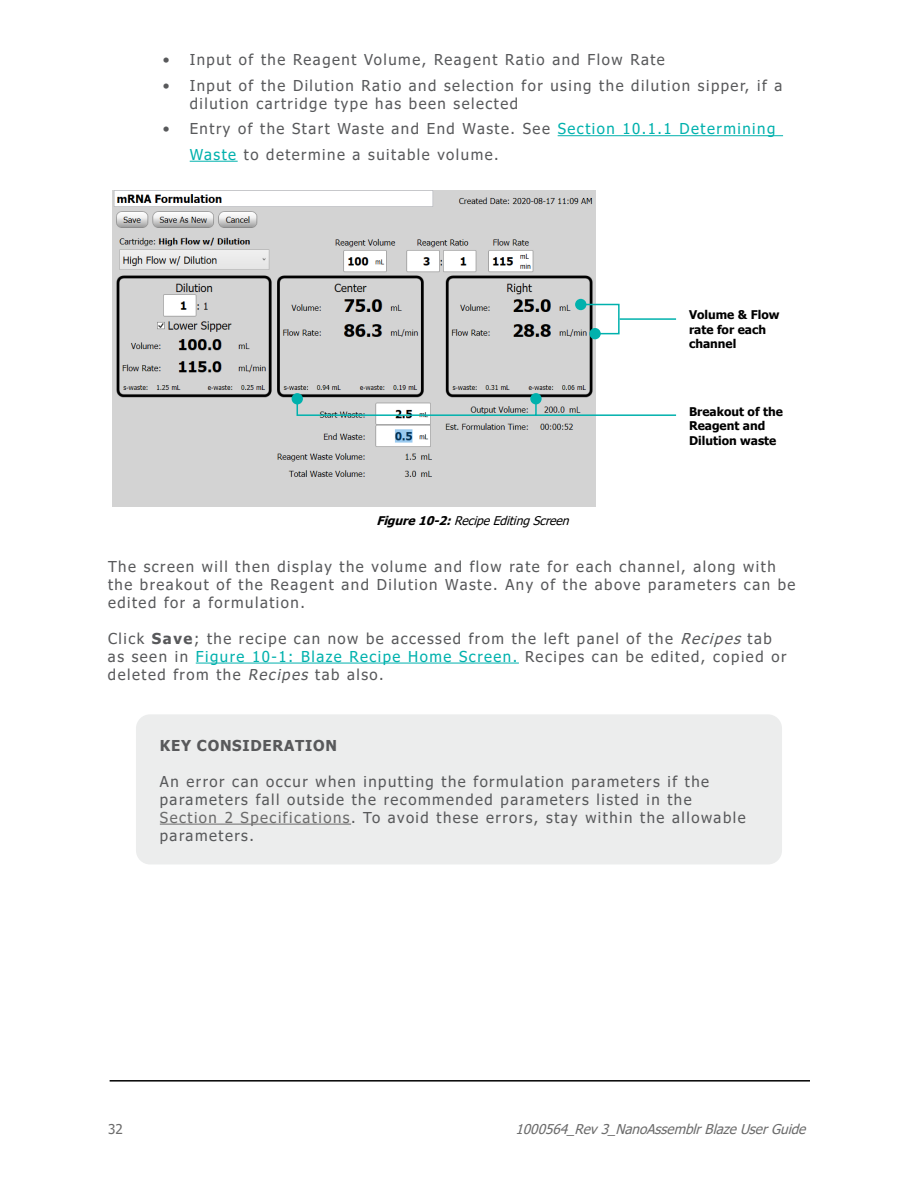
<style>
.page{position:relative;width:918px;height:1188px;background:#fff}
.page>*{position:absolute;margin:0;border:0;box-sizing:border-box;transform-origin:0 0}
.t1{font:15px/18px "Tahoma";letter-spacing:.1em;color:#58595b}
.t2{font:700 15px "Tahoma";letter-spacing:.05em;color:#58595b}
.t3{font:italic 13.5px "Tahoma";color:#6c6c6c}
.t4{font:13.5px "Tahoma";color:#6c6c6c}
.t5{font:700 12px/14.4px "Tahoma";color:#000}
.t6{font:italic 12px "Tahoma";color:#000}
.s1{color:#00b1ad}
.s2{font-weight:700}
.s3{font-style:italic}
.s4{color:#6c6c6c}
</style>
<div class="page">
<hr style="left:110px;top:1080px;width:700px;height:2px;background:#000">
<hr style="left:558px;top:135px;width:225px;height:1px;background:#00b1ad">
<hr style="left:190px;top:161px;width:48px;height:1px;background:#00b1ad">
<hr style="left:196px;top:663px;width:323px;height:1px;background:#00b1ad">
<div style="left:136px;top:714px;width:646px;height:150px;background:#eceded;border-radius:14px"></div>
<hr style="left:160px;top:824px;width:191px;height:1px;background:#6c6c6c">
<img style="left:112px;top:190px;width:483px;height:317px">
<div style="left:575px;top:299px;width:11px;height:11px;background:#00b1ad;border-radius:50%"></div>
<hr style="left:620px;top:318px;width:56px;height:2px;background:#00b1ad">
<div style="left:589px;top:328px;width:12px;height:11px;background:#00b1ad;border-radius:50%"></div>
<svg style="left:579px;top:303px;width:41px;height:32px"></svg>
<div style="left:292px;top:393px;width:11px;height:11px;background:#00b1ad;border-radius:50%"></div>
<div style="left:530px;top:393px;width:12px;height:11px;background:#00b1ad;border-radius:50%"></div>
<div style="left:297px;top:398px;width:240px;height:18px;border:2px solid #00b1ad"></div>
<hr style="left:536px;top:414px;width:140px;height:2px;background:#00b1ad">
<p class="t1" style="left:163px;top:52px;width:504px">• Input of the Reagent Volume, Reagent Ratio and Flow Rate</p>
<p class="t1" style="left:190px;top:77px;width:594px;text-indent:-27px">• Input of the Dilution Ratio and selection for using the dilution sipper, if a dilution cartridge type has been selected</p>
<p class="t1" style="left:190px;top:117px;width:587px;line-height:25.5px;text-indent:-27px">• Entry of the Start Waste and End Waste. See <span class="s1">Section 10.1.1 Determining<br>Waste</span> to determine a suitable volume.</p>
<p class="t5" style="left:689px;top:308px;width:92px">Volume &amp; Flow rate for each channel</p>
<p class="t6" style="left:376px;top:513px;width:199px"><span class="s2">Figure10-2:</span>RecipeEditingScreen</p>
<p class="t5" style="left:689px;top:405px;width:95px">Breakout of the<br>Reagent and<br>Dilution waste</p>
<p class="t1" style="left:108px;top:558px;width:689px">The screen will then display the volume and flow rate for each channel, along with the breakout of the Reagent and Dilution Waste. Any of the above parameters can be edited for a formulation.</p>
<p class="t1" style="left:108px;top:630px;width:680px">Click <span class="s2">Save</span>; the recipe can now be accessed from the left panel of the <span class="s3">Recipes</span> tab as seen in <span class="s1">Figure 10-1: Blaze Recipe Home Screen.</span> Recipes can be edited, copied or deleted from the <span class="s3">Recipes</span> tab also.</p>
<p class="t2" style="left:160px;top:735px;width:179px">KEY CONSIDERATION</p>
<p class="t1" style="left:160px;top:773px;width:587px">An error can occur when inputting the formulation parameters if the parameters fall outside the recommended parameters listed in the <span class="s4">Section 2 Specifications</span>. To avoid these errors, stay within the allowable parameters.</p>
<p class="t4" style="left:108px;top:1120px;width:16px">32</p>
<p class="t3" style="left:516px;top:1120px;width:297px">1000564_Rev3_NanoAssemblrBlazeUserGuide</p>
</div>
